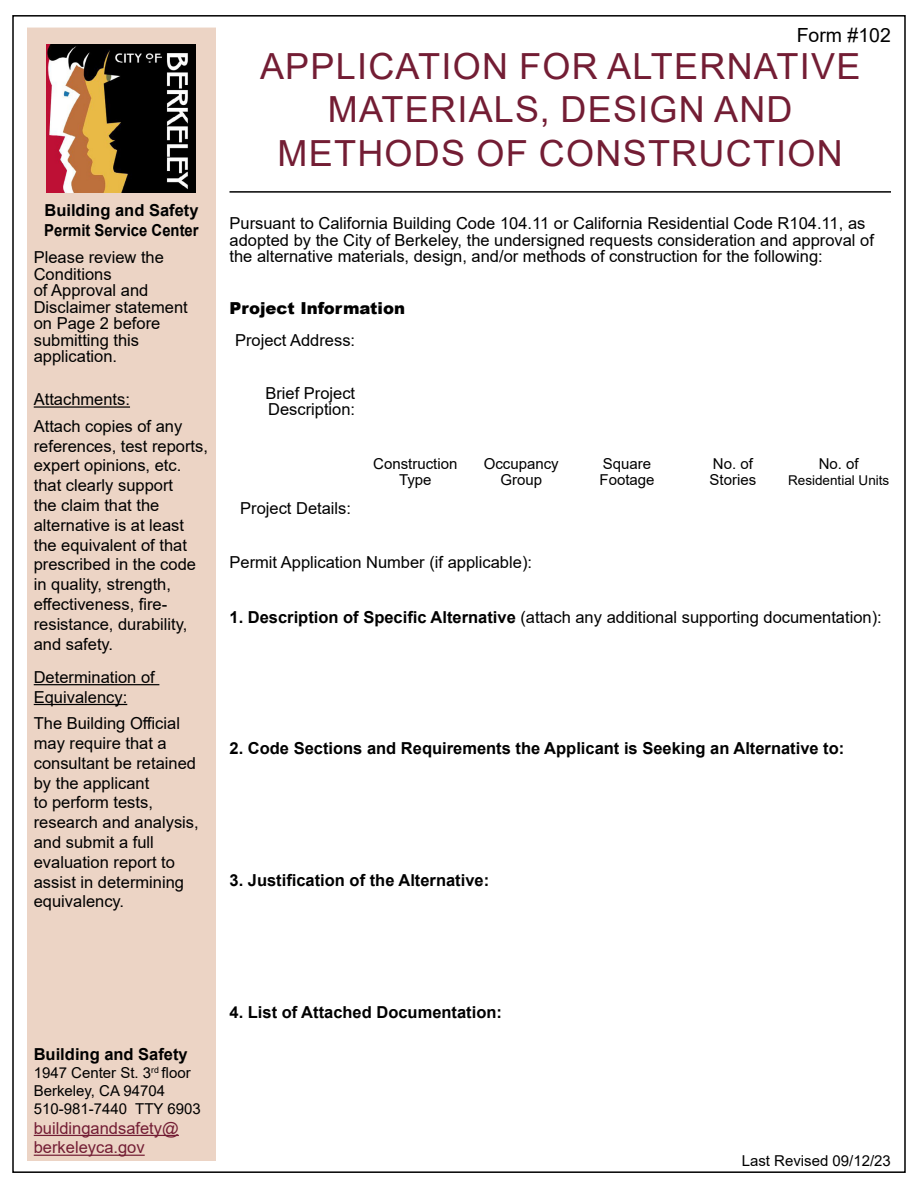
<style>
.page{position:relative;width:918px;height:1188px;background:#fff}
.page>*{position:absolute;margin:0;border:0;box-sizing:border-box;transform-origin:0 0}
.t1{font:36px/43.2px "Arial";letter-spacing:.035em;color:#731d34;text-align:center}
.t2{font:19.5px "Arial";color:#000}
.t3{font:16.5px/19.8px "Arial";color:#000}
.t4{font:700 16.5px/19.8px "Arial";color:#000}
.t5{font:16.5px/19.8px "Arial";color:#731d34}
.t6{font:900 16.5px "Arial";color:#000}
.t7{font:15px/16.5px "Arial";color:#000}
.t8{font:13.5px "Arial";color:#000}
.s1{font-weight:700}
</style>
<div class="page">
<div style="left:27px;top:28px;width:189px;height:1133px;background:#ecd4c5"></div>
<img style="left:47px;top:45px;width:148px;height:148px">
<hr style="left:230px;top:191px;width:661px;height:2px;background:#000">
<hr style="left:34px;top:1135px;width:145px;height:1px;background:#731d34">
<hr style="left:34px;top:1155px;width:111px;height:1px;background:#731d34">
<hr style="left:34px;top:406px;width:96px;height:2px;background:#000">
<hr style="left:34px;top:684px;width:125px;height:1px;background:#000">
<hr style="left:34px;top:704px;width:93px;height:1px;background:#000">
<p class="t4" style="left:44px;top:200px;width:156px">Building and Safety<br>Permit Service Center</p>
<p class="t3" style="left:34px;top:249px;width:156px;line-height:16.5px">Please review the<br>Conditions<br>of Approval and<br>Disclaimer statement on Page 2 before submitting this application.</p>
<p class="t3" style="left:34px;top:386px;width:150px;line-height:26.5px">Attachments:<br>Attach copies of any</p>
<p class="t3" style="left:34px;top:436px;width:176px">references, test reports, expert opinions, etc. that clearly support<br>the claim that the alternative is at least the equivalent of that prescribed in the code in quality, strength, effectiveness, fire&shy;resistance, durability, and safety.</p>
<p class="t3" style="left:34px;top:667px;width:123px">Determination of<br>Equivalency:</p>
<p class="t3" style="left:34px;top:713px;width:167px">The Building Official may require that a consultant be retained by the applicant<br>to perform tests, research and analysis, and submit a full evaluation report to assist in determining equivalency.</p>
<p class="t2" style="left:797px;top:21px;width:96px">Form #102</p>
<h1 class="t1" style="left:260px;top:45px;width:602px">APPLICATION FOR ALTERNATIVE<br>MATERIALS, DESIGN AND<br>METHODS OF CONSTRUCTION</h1>
<p class="t3" style="left:230px;top:215px;width:646px;line-height:16.5px">Pursuant to California Building Code 104.11 or California Residential Code R104.11, as adopted by the City of Berkeley, the undersigned requests consideration and approval of the alternative materials, design, and/or methods of construction for the following:</p>
<p class="t6" style="left:230px;top:296px;width:177px">Project Information</p>
<p class="t3" style="left:235px;top:331px;width:122px">Project Address:</p>
<p class="t3" style="left:265px;top:384px;width:91px;line-height:16.5px">Brief Project<br>Description:</p>
<p class="t7" style="left:373px;top:455px;width:86px;text-align:center">Construction<br>Type</p>
<p class="t7" style="left:484px;top:455px;width:77px;text-align:center">Occupancy<br>Group</p>
<p class="t7" style="left:600px;top:455px;width:57px">Square<br>Footage</p>
<p class="t7" style="left:710px;top:455px;width:48px">No. of<br>Stories</p>
<p class="t7" style="left:819px;top:455px;width:42px">No. of</p>
<p class="t8" style="left:788px;top:471px;width:103px">Residential Units</p>
<p class="t3" style="left:240px;top:498px;width:112px">Project Details:</p>
<p class="t3" style="left:229px;top:552px;width:304px">Permit Application Number (if applicable):</p>
<p class="t3" style="left:229px;top:607px;width:654px"><span class="s1">1. Description of Specific Alternative</span> (attach any additional supporting documentation):</p>
<p class="t4" style="left:229px;top:739px;width:616px">2. Code Sections and Requirements the Applicant is Seeking an Alternative to:</p>
<p class="t4" style="left:229px;top:871px;width:261px">3. Justification of the Alternative:</p>
<p class="t4" style="left:34px;top:1044px;width:156px">Building and Safety</p>
<p class="t7" style="left:34px;top:1064px;width:169px;line-height:18px">1947 Center St. 3<sup>rd</sup> floor<br>Berkeley, CA 94704<br>510-981-7440 TTY 6903</p>
<p class="t5" style="left:34px;top:1118px;width:147px">buildingandsafety@ berkeleyca.gov</p>
<p class="t4" style="left:229px;top:1002px;width:274px">4. List of Attached Documentation:</p>
<p class="t7" style="left:742px;top:1152px;width:151px">Last Revised 09/12/23</p>
</div>
